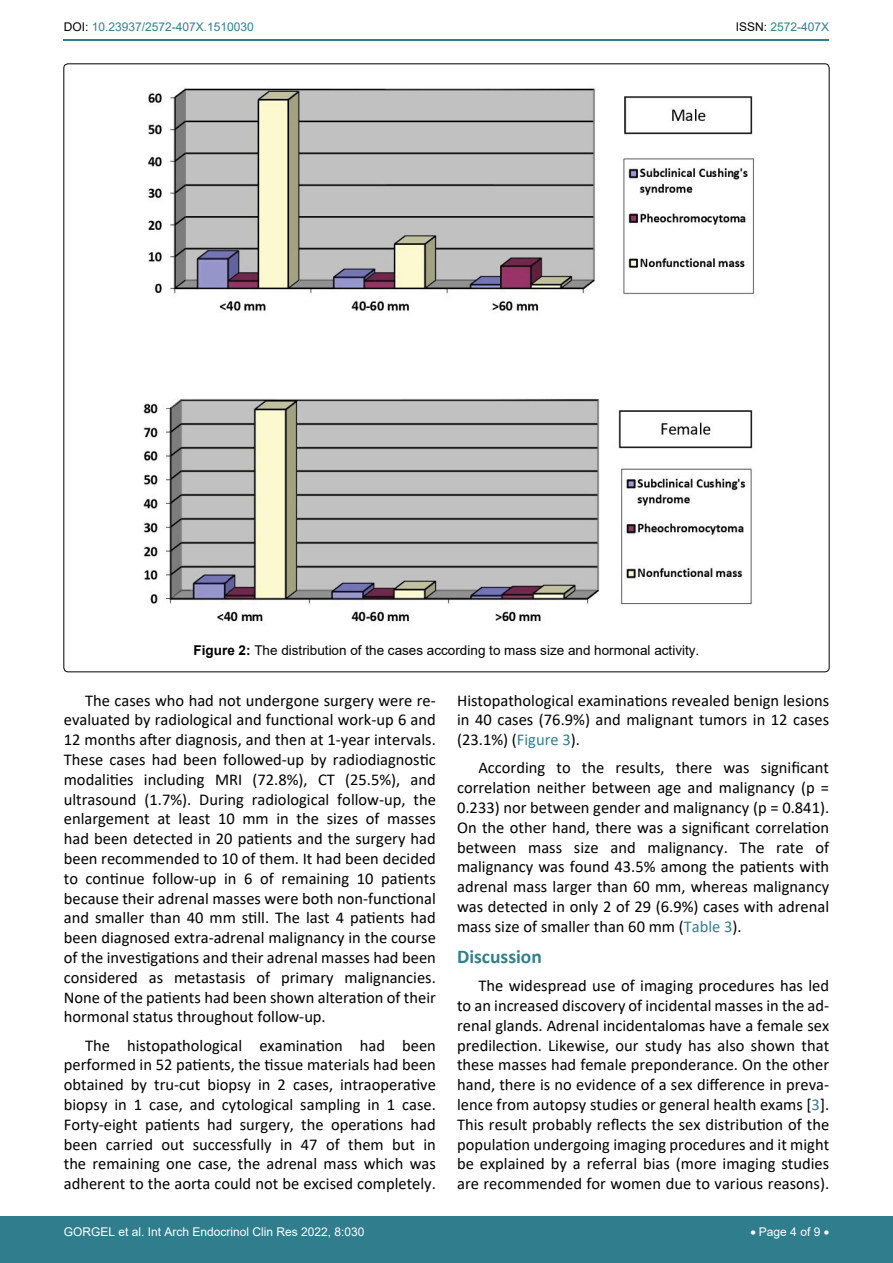
<style>
.page{position:relative;width:893px;height:1263px;background:#fff}
.page>*{position:absolute;margin:0;border:0;box-sizing:border-box;transform-origin:0 0}
.t1{font:700 19.5px "Calibri";color:#30808d}
.t2{font:16.5px/19.8px "Calibri";color:#000;text-align:justify}
.t3{font:13.5px "Arial";color:#000}
.t4{font:12px "Arial";color:#fff}
.t5{font:12px "Arial";color:#30808d}
.s1{color:#000}
.s2{font-weight:700}
.s3{color:#30808d}
</style>
<div class="page">
<hr style="left:64px;top:40px;width:765px;height:1px;background:#30808d">
<div style="left:0;top:1217px;width:893px;height:46px;background:#307d8d"></div>
<img style="left:143px;top:88px;width:612px;height:535px">
<p class="t5" style="left:64px;top:19px;width:192px"><span class="s1">DOI:</span> 10.23937/2572-407X.1510030</p>
<p class="t5" style="left:736px;top:19px;width:95px"><span class="s1">ISSN:</span> 2572-407X</p>
<p class="t3" style="left:194px;top:641px;width:507px"><span class="s2">Figure 2:</span> The distribution of the cases according to mass size and hormonal activity.</p>
<p class="t2" style="left:457px;top:690px;width:374px">Histopathological examinations revealed benign lesions in 40 cases (76.9%) and malignant tumors in 12 cases (23.1%) (<span class="s3">Figure 3</span>).</p>
<p class="t2" style="left:457px;top:758px;width:374px;text-indent:21px">According to the results, there was significant correlation neither between age and malignancy (p = 0.233) nor between gender and malignancy (p = 0.841).<br>On the other hand, there was a significant correlation between mass size and malignancy. The rate of malignancy was found 43.5% among the patients with adrenal mass larger than 60 mm, whereas malignancy was detected in only 2 of 29 (6.9%) cases with adrenal mass size of smaller than 60 mm (<span class="s3">Table 3</span>).</p>
<p class="t1" style="left:457px;top:942px;width:86px">Discussion</p>
<p class="t2" style="left:457px;top:975px;width:374px;text-indent:21px">The widespread use of imaging procedures has led to an increased discovery of incidental masses in the ad&shy;renal glands. Adrenal incidentalomas have a female sex predilection. Likewise, our study has also shown that these masses had female preponderance. On the other hand, there is no evidence of a sex difference in preva&shy;lence from autopsy studies or general health exams [<span class="s3">3</span>].<br>This result probably reflects the sex distribution of the population undergoing imaging procedures and it might be explained by a referral bias (more imaging studies are recommended for women due to various reasons).</p>
<p class="t2" style="left:64px;top:690px;width:374px;text-indent:21px">The cases who had not undergone surgery were re&shy;evaluated by radiological and functional work-up 6 and 12 months after diagnosis, and then at 1-year intervals.<br>These cases had been followed-up by radiodiagnostic modalities including MRI (72.8%), CT (25.5%), and ultrasound (1.7%). During radiological follow-up, the enlargement at least 10 mm in the sizes of masses had been detected in 20 patients and the surgery had been recommended to 10 of them. It had been decided to continue follow-up in 6 of remaining 10 patients because their adrenal masses were both non-functional and smaller than 40 mm still. The last 4 patients had been diagnosed extra-adrenal malignancy in the course of the investigations and their adrenal masses had been considered as metastasis of primary malignancies.<br>None of the patients had been shown alteration of their hormonal status throughout follow-up.</p>
<p class="t2" style="left:64px;top:1035px;width:374px;text-indent:21px">The histopathological examination had been performed in 52 patients, the tissue materials had been obtained by tru-cut biopsy in 2 cases, intraoperative biopsy in 1 case, and cytological sampling in 1 case.<br>Forty-eight patients had surgery, the operations had been carried out successfully in 47 of them but in the remaining one case, the adrenal mass which was adherent to the aorta could not be excised completely.</p>
<p class="t4" style="left:64px;top:1223px;width:302px">GORGEL et al. Int Arch Endocrinol Clin Res 2022, 8:030</p>
<p class="t4" style="left:750px;top:1223px;width:80px">• Page 4 of 9 •</p>
</div>
